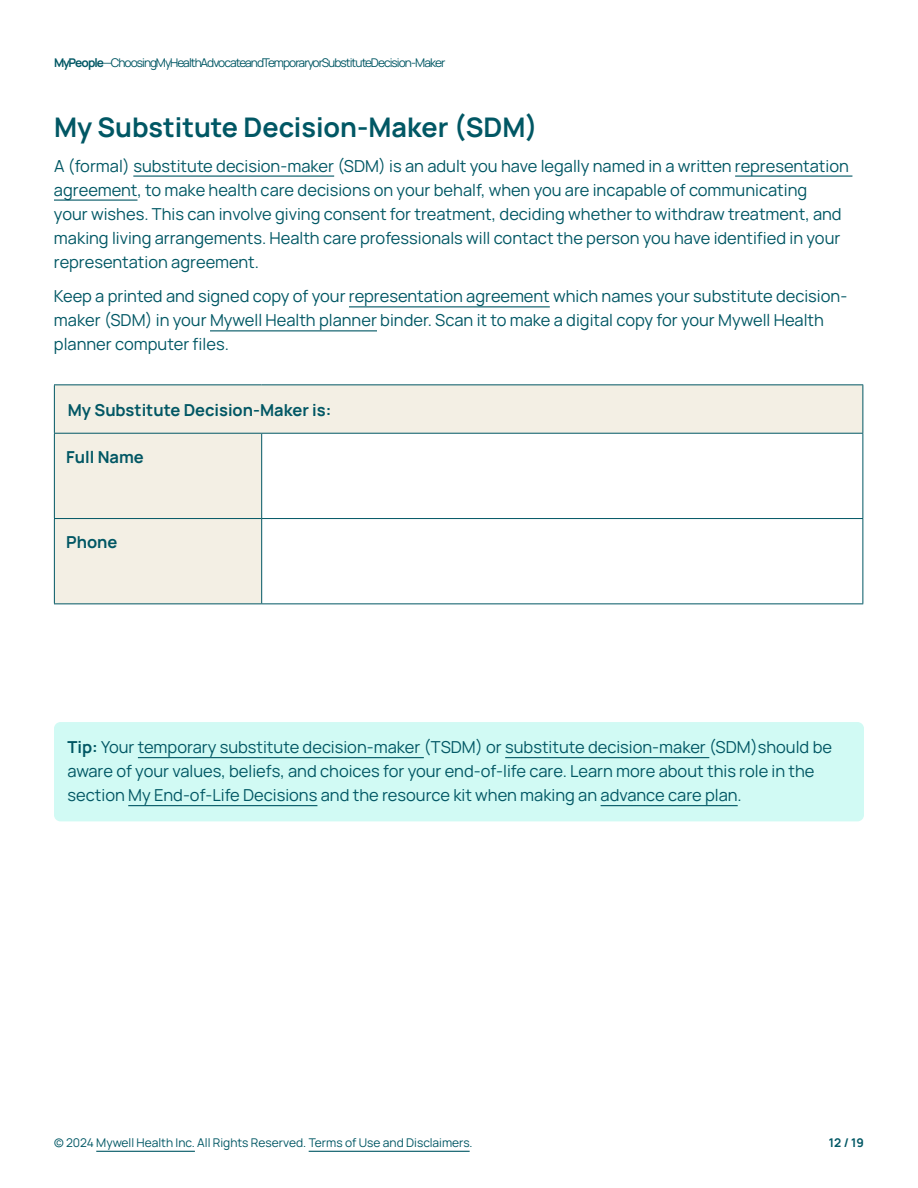
<style>
.page{position:relative;width:918px;height:1188px;background:#fff}
.page>*{position:absolute;margin:0;border:0;box-sizing:border-box;transform-origin:0 0}
.t1{font:700 27px "Manrope";color:#015764}
.t2{font:16.5px/24px "Manrope";color:#015764}
.t3{font:700 16.5px "Manrope";color:#015764}
.t4{font:12px "Manrope";letter-spacing:-.075em;color:#015764}
.t5{font:12px "Manrope";color:#015764}
.t6{font:700 12px "Manrope";color:#015764}
.s1{font-weight:700}
</style>
<div class="page">
<hr style="left:96px;top:1151px;width:99px;height:1px;background:#015764">
<hr style="left:309px;top:1151px;width:161px;height:1px;background:#015764">
<svg style="left:55px;top:385px;width:807px;height:218px"></svg>
<hr style="left:54px;top:434px;width:1px;height:84px;background:#015764">
<hr style="left:261px;top:434px;width:1px;height:84px;background:#015764">
<hr style="left:862px;top:434px;width:1px;height:84px;background:#015764">
<hr style="left:54px;top:518px;width:208px;height:1px;background:#015764">
<hr style="left:54px;top:519px;width:1px;height:84px;background:#015764">
<hr style="left:262px;top:518px;width:601px;height:1px;background:#015764">
<hr style="left:261px;top:519px;width:1px;height:84px;background:#015764">
<hr style="left:862px;top:519px;width:1px;height:84px;background:#015764">
<hr style="left:54px;top:603px;width:208px;height:1px;background:#015764">
<hr style="left:262px;top:603px;width:601px;height:1px;background:#015764">
<hr style="left:54px;top:384px;width:208px;height:1px;background:#015764">
<hr style="left:54px;top:385px;width:1px;height:48px;background:#015764">
<hr style="left:262px;top:384px;width:601px;height:1px;background:#015764">
<hr style="left:862px;top:385px;width:1px;height:48px;background:#015764">
<hr style="left:54px;top:433px;width:208px;height:1px;background:#015764">
<hr style="left:262px;top:433px;width:601px;height:1px;background:#015764">
<hr style="left:133px;top:176px;width:201px;height:1px;background:#015764">
<hr style="left:735px;top:176px;width:117px;height:1px;background:#015764">
<hr style="left:54px;top:200px;width:83px;height:1px;background:#015764">
<hr style="left:349px;top:306px;width:201px;height:1px;background:#015764">
<hr style="left:210px;top:330px;width:167px;height:1px;background:#015764">
<div style="left:54px;top:722px;width:810px;height:99px;background:#d1faf4;border-radius:6px"></div>
<hr style="left:138px;top:757px;width:286px;height:1px;background:#015764">
<hr style="left:505px;top:757px;width:204px;height:1px;background:#015764">
<hr style="left:128px;top:805px;width:189px;height:1px;background:#015764">
<hr style="left:601px;top:805px;width:137px;height:1px;background:#015764">
<p class="t4" style="left:54px;top:54px;width:393px"><span class="s1">My People</span> — Choosing My Health Advocate and Temporary or Substitute Decision-Maker</p>
<h1 class="t1" style="left:54px;top:108px;width:485px">My Substitute Decision-Maker (SDM)</h1>
<p class="t2" style="left:54px;top:153px;width:796px">A (formal) substitute decision-maker (SDM) is an adult you have legally named in a written representation agreement, to make health care decisions on your behalf, when you are incapable of communicating<br>your wishes. This can involve giving consent for treatment, deciding whether to withdraw treatment, and making living arrangements. Health care professionals will contact the person you have identified in your representation agreement.</p>
<p class="t2" style="left:54px;top:284px;width:795px">Keep a printed and signed copy of your representation agreement which names your substitute decision&shy;maker (SDM) in your Mywell Health planner binder. Scan it to make a digital copy for your Mywell Health planner computer files.</p>
<p class="t3" style="left:68px;top:398px;width:265px">My Substitute Decision-Maker is:</p>
<p class="t3" style="left:66px;top:445px;width:79px">Full Name</p>
<p class="t3" style="left:66px;top:530px;width:53px">Phone</p>
<p class="t2" style="left:68px;top:734px;width:766px"><span class="s1">Tip:</span> Your temporary substitute decision-maker (TSDM) or substitute decision-maker (SDM)should be aware of your values, beliefs, and choices for your end-of-life care. Learn more about this role in the section My End-of-Life Decisions and the resource kit when making an advance care plan.</p>
<p class="t5" style="left:54px;top:1134px;width:420px">© 2024 Mywell Health Inc. All Rights Reserved. Terms of Use and Disclaimers.</p>
<p class="t6" style="left:829px;top:1134px;width:37px">12 / 19</p>
</div>
